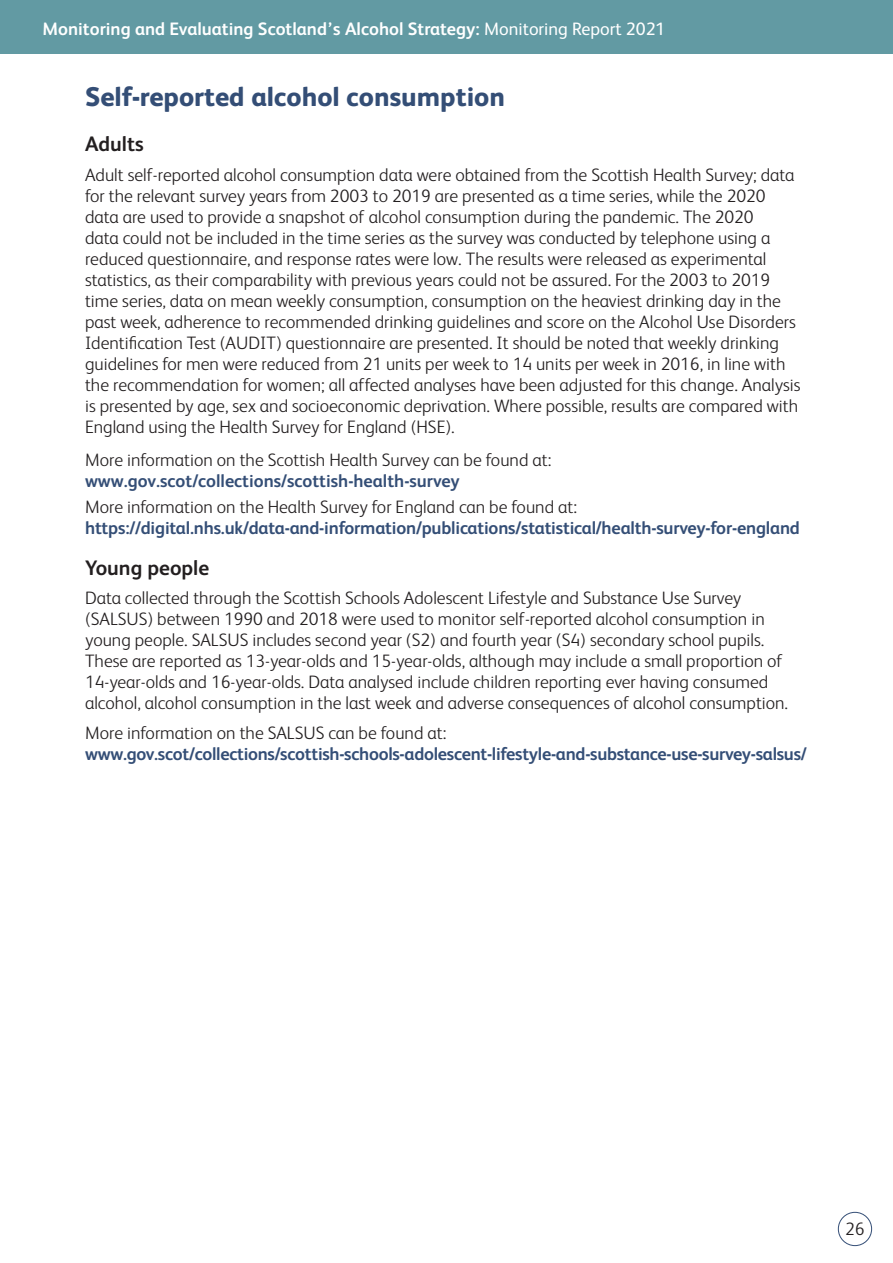
<style>
.page{position:relative;width:893px;height:1263px;background:#fff}
.page>*{position:absolute;margin:0;border:0;box-sizing:border-box;transform-origin:0 0}
.t1{font:800 27px "FS Albert";color:#344e76}
.t2{font:700 21px "FS Albert";color:#231f20}
.Body_text{font:300 18px/21px "FS Albert";color:#231f20}
.Body_text-2{font:700 18px/21px "FS Albert";letter-spacing:-.015em;color:#344e76}
.t3{font:700 18px "FS Albert";color:#fff}
.s1{font-weight:400}
.s2{font-weight:700;color:#344e76}
.s3{font-weight:300;color:#231f20}
</style>
<div class="page">
<div style="left:0;top:0;width:893px;height:53px;background:#629aa3"></div>
<div style="left:838px;top:1212px;width:34px;height:34px;border:1px solid #344e76;border-radius:50%"></div>
<p class="t3" style="left:43px;top:17px;width:624px">Monitoring and Evaluating Scotland’s Alcohol Strategy: <span class="s1">Monitoring Report 2021</span></p>
<h2 class="t1" style="left:85px;top:77px;width:422px">Self-reported alcohol consumption</h2>
<h3 class="t2" style="left:85px;top:130px;width:60px">Adults</h3>
<p class="Body_text" style="left:85px;top:163px;width:717px">Adult self-reported alcohol consumption data were obtained from the Scottish Health Survey; data for the relevant survey years from 2003 to 2019 are presented as a time series, while the 2020 data are used to provide a snapshot of alcohol consumption during the pandemic. The 2020<br>data could not be included in the time series as the survey was conducted by telephone using a reduced questionnaire, and response rates were low. The results were released as experimental statistics, as their comparability with previous years could not be assured. For the 2003 to 2019 time series, data on mean weekly consumption, consumption on the heaviest drinking day in the past week, adherence to recommended drinking guidelines and score on the Alcohol Use Disorders Identification Test (AUDIT) questionnaire are presented. It should be noted that weekly drinking guidelines for men were reduced from 21 units per week to 14 units per week in 2016, in line with the recommendation for women; all affected analyses have been adjusted for this change. Analysis is presented by age, sex and socioeconomic deprivation. Where possible, results are compared with England using the Health Survey for England (HSE).</p>
<p class="Body_text" style="left:85px;top:449px;width:468px">More information on the Scottish Health Survey can be found at: <span class="s2">www.gov.scot/collections/scottish-health-survey</span></p>
<p class="Body_text-2" style="left:85px;top:495px;width:716px"><span class="s3">More information on the Health Survey for England can be found at: </span>https://digital.nhs.uk/data-and-information/publications/statistical/health-survey-for-england</p>
<h3 class="t2" style="left:85px;top:553px;width:126px">Young people</h3>
<p class="Body_text" style="left:85px;top:587px;width:705px">Data collected through the Scottish Schools Adolescent Lifestyle and Substance Use Survey (SALSUS) between 1990 and 2018 were used to monitor self-reported alcohol consumption in young people. SALSUS includes second year (S2) and fourth year (S4) secondary school pupils.<br>These are reported as 13-year-olds and 15-year-olds, although may include a small proportion of 14-year-olds and 16-year-olds. Data analysed include children reporting ever having consumed alcohol, alcohol consumption in the last week and adverse consequences of alcohol consumption.</p>
<p class="Body_text-2" style="left:85px;top:721px;width:723px"><span class="s3">More information on the SALSUS can be found at: </span>www.gov.scot/collections/scottish-schools-adolescent-lifestyle-and-substance-use-survey-salsus/</p>
<p class="Body_text" style="left:845px;top:1217px;width:21px">26</p>
</div>
